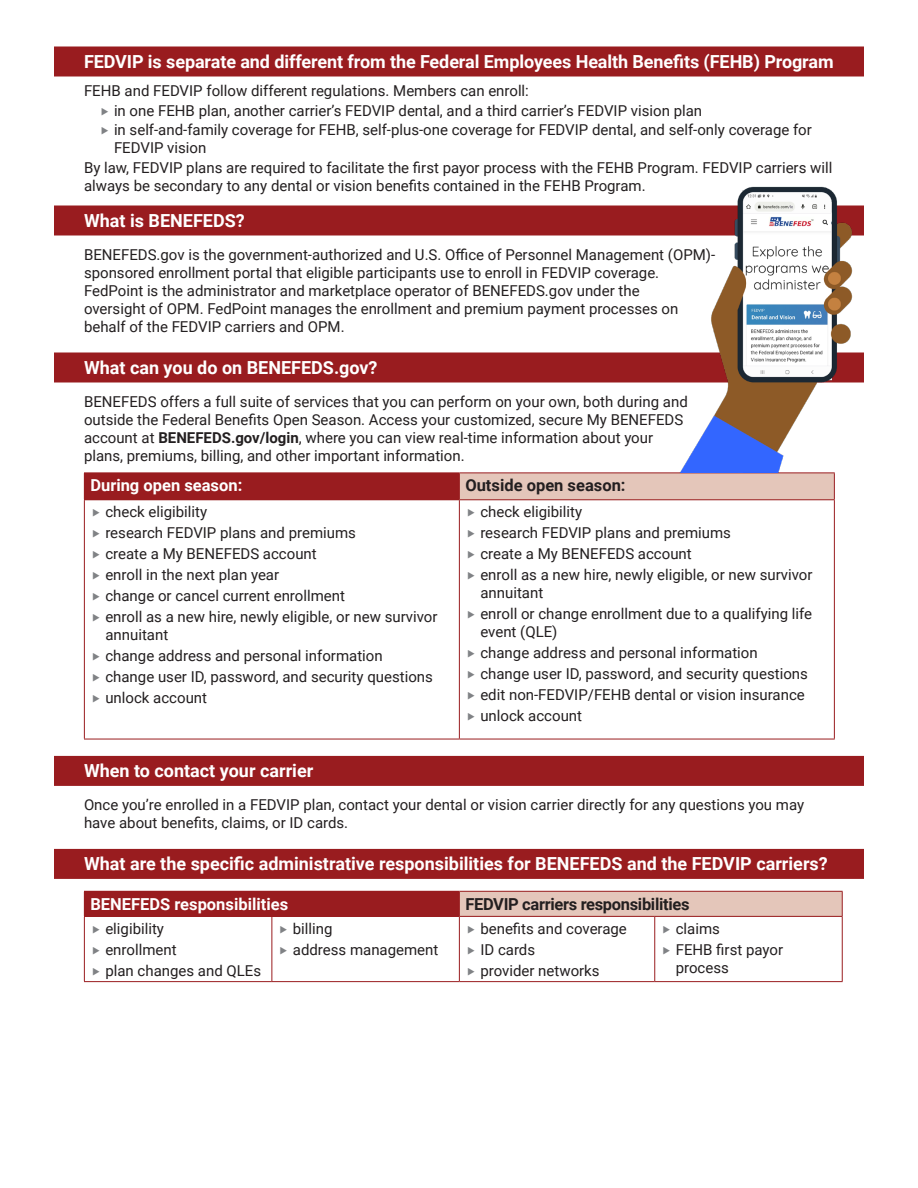
<style>
.page{position:relative;width:918px;height:1188px;background:#fff}
.page>*{position:absolute;margin:0;border:0;box-sizing:border-box;transform-origin:0 0}
.t1{font:700 18px "Roboto";color:#fff}
.t2{font:700 16.5px "Roboto";color:#fff}
.t3{font:700 16.5px "Roboto";letter-spacing:-.02em;color:#231f20}
.t4{font:700 16.5px "Roboto";color:#231f20}
.t5{font:15px/18px "Roboto";color:#231f20}
.s1{font-weight:700}
</style>
<div class="page">
<div style="left:54px;top:46px;width:810px;height:30px;background:#991c1f"></div>
<div style="left:54px;top:206px;width:810px;height:30px;background:#991c1f"></div>
<div style="left:54px;top:352px;width:810px;height:30px;background:#991c1f"></div>
<div style="left:54px;top:756px;width:810px;height:30px;background:#991c1f"></div>
<div style="left:54px;top:849px;width:810px;height:30px;background:#991c1f"></div>
<div style="left:84px;top:473px;width:375px;height:27px;background:#991c1f"></div>
<div style="left:459px;top:473px;width:375px;height:27px;background:#e4c6ba"></div>
<hr style="left:84px;top:500px;width:1px;height:239px;background:#991c1f">
<hr style="left:84px;top:472px;width:375px;height:1px;background:#991c1f">
<hr style="left:459px;top:472px;width:376px;height:1px;background:#991c1f">
<hr style="left:459px;top:499px;width:376px;height:1px;background:#991c1f">
<svg style="left:459px;top:473px;width:1px;height:26px"></svg>
<svg style="left:834px;top:473px;width:1px;height:26px"></svg>
<hr style="left:459px;top:500px;width:1px;height:239px;background:#991c1f">
<hr style="left:834px;top:500px;width:1px;height:239px;background:#991c1f">
<hr style="left:84px;top:739px;width:375px;height:1px;background:#991c1f">
<hr style="left:459px;top:739px;width:376px;height:1px;background:#991c1f">
<div style="left:84px;top:891px;width:375px;height:25px;background:#991c1f"></div>
<div style="left:459px;top:891px;width:383px;height:25px;background:#e4c6ba"></div>
<hr style="left:84px;top:917px;width:1px;height:64px;background:#991c1f">
<hr style="left:842px;top:917px;width:1px;height:64px;background:#991c1f">
<hr style="left:84px;top:981px;width:188px;height:1px;background:#991c1f">
<hr style="left:272px;top:981px;width:187px;height:1px;background:#991c1f">
<hr style="left:459px;top:981px;width:196px;height:1px;background:#991c1f">
<hr style="left:655px;top:981px;width:188px;height:1px;background:#991c1f">
<hr style="left:459px;top:891px;width:196px;height:1px;background:#991c1f">
<hr style="left:655px;top:891px;width:188px;height:1px;background:#991c1f">
<svg style="left:459px;top:892px;width:1px;height:24px"></svg>
<svg style="left:842px;top:892px;width:1px;height:24px"></svg>
<hr style="left:84px;top:916px;width:188px;height:1px;background:#991c1f">
<hr style="left:272px;top:917px;width:1px;height:64px;background:#991c1f">
<hr style="left:272px;top:916px;width:187px;height:1px;background:#991c1f">
<hr style="left:459px;top:917px;width:1px;height:64px;background:#991c1f">
<hr style="left:459px;top:916px;width:196px;height:1px;background:#991c1f">
<hr style="left:654px;top:917px;width:1px;height:64px;background:#991c1f">
<hr style="left:655px;top:916px;width:188px;height:1px;background:#991c1f">
<img style="left:665px;top:186px;width:199px;height:287px">
<h2 class="t1" style="left:84px;top:48px;width:751px">FEDVIP is separate and different from the Federal Employees Health Benefits (FEHB) Program</h2>
<p class="t5" style="left:84px;top:81px;width:446px">FEHB and FEDVIP follow different regulations. Members can enroll:</p>
<p class="t5" style="left:114px;top:101px;width:590px">in one FEHB plan, another carrier’s FEDVIP dental, and a third carrier’s FEDVIP vision plan</p>
<p class="t5" style="left:114px;top:120px;width:699px">in self-and-family coverage for FEHB, self-plus-one coverage for FEDVIP dental, and self-only coverage for<br>FEDVIP vision</p>
<p class="t5" style="left:84px;top:158px;width:750px">By law, FEDVIP plans are required to facilitate the first payor process with the FEHB Program. FEDVIP carriers will always be secondary to any dental or vision benefits contained in the FEHB Program.</p>
<h2 class="t1" style="left:84px;top:207px;width:162px">What is BENEFEDS?</h2>
<p class="t5" style="left:84px;top:245px;width:633px">BENEFEDS.gov is the government-authorized and U.S. Office of Personnel Management (OPM)- sponsored enrollment portal that eligible participants use to enroll in FEDVIP coverage.<br>FedPoint is the administrator and marketplace operator of BENEFEDS.gov under the<br>oversight of OPM. FedPoint manages the enrollment and premium payment processes on behalf of the FEDVIP carriers and OPM.</p>
<h2 class="t1" style="left:84px;top:354px;width:295px">What can you do on BENEFEDS.gov?</h2>
<p class="t5" style="left:84px;top:392px;width:605px">BENEFEDS offers a full suite of services that you can perform on your own, both during and outside the Federal Benefits Open Season. Access your customized, secure My BENEFEDS account at <span class="s1">BENEFEDS.gov/login</span>, where you can view real-time information about your plans, premiums, billing, and other important information.</p>
<p class="t2" style="left:90px;top:474px;width:153px">During open season:</p>
<p class="t4" style="left:465px;top:474px;width:162px">Outside open season:</p>
<p class="t5" style="left:105px;top:502px;width:103px">check eligibility</p>
<p class="t5" style="left:105px;top:523px;width:252px">research FEDVIP plans and premiums</p>
<p class="t5" style="left:105px;top:544px;width:213px">create a My BENEFEDS account</p>
<p class="t5" style="left:105px;top:565px;width:175px">enroll in the next plan year</p>
<p class="t5" style="left:105px;top:586px;width:241px">change or cancel current enrollment</p>
<p class="t5" style="left:105px;top:607px;width:334px">enroll as a new hire, newly eligible, or new survivor annuitant</p>
<p class="t5" style="left:105px;top:646px;width:279px">change address and personal information</p>
<p class="t5" style="left:105px;top:667px;width:329px">change user ID, password, and security questions</p>
<p class="t5" style="left:105px;top:688px;width:103px">unlock account</p>
<p class="t5" style="left:480px;top:502px;width:103px">check eligibility</p>
<p class="t5" style="left:480px;top:523px;width:252px">research FEDVIP plans and premiums</p>
<p class="t5" style="left:480px;top:544px;width:213px">create a My BENEFEDS account</p>
<p class="t5" style="left:480px;top:565px;width:334px">enroll as a new hire, newly eligible, or new survivor annuitant</p>
<p class="t5" style="left:480px;top:604px;width:333px">enroll or change enrollment due to a qualifying life event (QLE)</p>
<p class="t5" style="left:480px;top:643px;width:279px">change address and personal information</p>
<p class="t5" style="left:480px;top:664px;width:329px">change user ID, password, and security questions</p>
<p class="t5" style="left:480px;top:685px;width:326px">edit non-FEDVIP/FEHB dental or vision insurance</p>
<p class="t5" style="left:480px;top:706px;width:103px">unlock account</p>
<h2 class="t1" style="left:84px;top:758px;width:231px">When to contact your carrier</h2>
<p class="t5" style="left:84px;top:795px;width:722px">Once you’re enrolled in a FEDVIP plan, contact your dental or vision carrier directly for any questions you may have about benefits, claims, or ID cards.</p>
<h2 class="t1" style="left:84px;top:851px;width:745px">What are the specific administrative responsibilities for BENEFEDS and the FEDVIP carriers?</h2>
<p class="t2" style="left:90px;top:892px;width:199px">BENEFEDS responsibilities</p>
<p class="t3" style="left:465px;top:892px;width:226px">FEDVIP carriers responsibilities</p>
<p class="t5" style="left:105px;top:919px;width:60px">eligibility</p>
<p class="t5" style="left:105px;top:940px;width:73px">enrollment</p>
<p class="t5" style="left:105px;top:961px;width:157px">plan changes and QLEs</p>
<p class="t5" style="left:480px;top:919px;width:148px">benefits and coverage</p>
<p class="t5" style="left:480px;top:940px;width:56px">ID cards</p>
<p class="t5" style="left:480px;top:961px;width:121px">provider networks</p>
<p class="t5" style="left:293px;top:919px;width:41px">billing</p>
<p class="t5" style="left:293px;top:940px;width:147px">address management</p>
<p class="t5" style="left:676px;top:919px;width:46px">claims</p>
<p class="t5" style="left:676px;top:940px;width:109px">FEHB first payor process</p>
</div>
